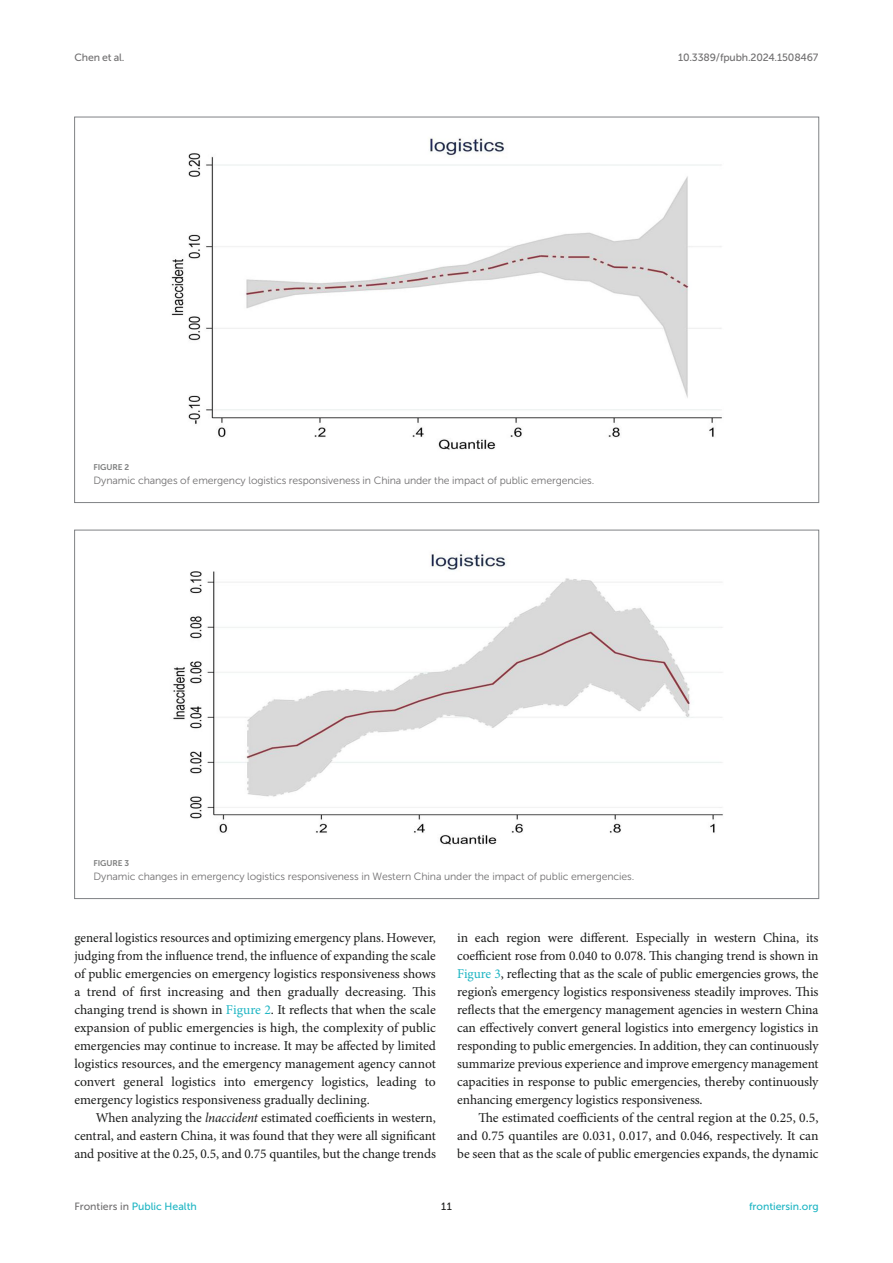
<style>
.page{position:relative;width:893px;height:1263px;background:#fff}
.page>*{position:absolute;margin:0;border:0;box-sizing:border-box;transform-origin:0 0}
.TEXT{font:13.5px/18px "Minion Pro";letter-spacing:-.005em;color:#1b1c1b;text-align:justify}
.FIG_LEG{font:10.5px "Museo Sans 300";letter-spacing:-.01em;color:#706f70}
.t1{font:10.5px "Museo Sans 500";color:#1db5c3}
.t2{font:10.5px "Museo Sans 500";letter-spacing:-.015em;color:#706f70}
.t3{font:10.5px "Museo Sans 500";color:#1b1c1b}
.FIG_HD{font:8.25px "Museo Sans 700";letter-spacing:-.01em;color:#7e7f7f}
.s1{color:#1db5c3}
.s2{font-style:italic}
.s3{color:#706f70}
</style>
<div class="page">
<img style="left:171px;top:138px;width:551px;height:312px">
<img style="left:173px;top:552px;width:550px;height:293px">
<p class="t2" style="left:74px;top:51px;width:52px">Chen et al.</p>
<p class="t2" style="left:678px;top:51px;width:142px">10.3389/fpubh.2024.1508467</p>
<p class="FIG_HD" style="left:94px;top:463px;width:37px">FIGURE 2</p>
<p class="FIG_LEG" style="left:94px;top:474px;width:502px">Dynamic changes of emergency logistics responsiveness in China under the impact of public emergencies.</p>
<p class="FIG_HD" style="left:94px;top:859px;width:37px">FIGURE 3</p>
<p class="FIG_LEG" style="left:94px;top:870px;width:542px">Dynamic changes in emergency logistics responsiveness in Western China under the impact of public emergencies.</p>
<p class="TEXT" style="left:74px;top:929px;width:363px">general logistics resources and optimizing emergency plans. However, judging from the influence trend, the influence of expanding the scale of public emergencies on emergency logistics responsiveness shows a trend of first increasing and then gradually decreasing. This changing trend is shown in <span class="s1">Figure 2</span>. It reflects that when the scale expansion of public emergencies is high, the complexity of public emergencies may continue to increase. It may be affected by limited logistics resources, and the emergency management agency cannot convert general logistics into emergency logistics, leading to emergency logistics responsiveness gradually declining.</p>
<p class="TEXT" style="left:74px;top:1109px;width:363px;text-indent:21px">When analyzing the <span class="s2">lnaccident</span> estimated coefficients in western, central, and eastern China, it was found that they were all significant and positive at the 0.25, 0.5, and 0.75 quantiles, but the change trends</p>
<p class="TEXT" style="left:457px;top:929px;width:363px">in each region were different. Especially in western China, its coefficient rose from 0.040 to 0.078. This changing trend is shown in <span class="s1">Figure 3</span>, reflecting that as the scale of public emergencies grows, the region’s emergency logistics responsiveness steadily improves. This reflects that the emergency management agencies in western China can effectively convert general logistics into emergency logistics in responding to public emergencies. In addition, they can continuously summarize previous experience and improve emergency management capacities in response to public emergencies, thereby continuously enhancing emergency logistics responsiveness.</p>
<p class="TEXT" style="left:457px;top:1109px;width:363px;text-indent:21px">The estimated coefficients of the central region at the 0.25, 0.5, and 0.75 quantiles are 0.031, 0.017, and 0.046, respectively. It can be seen that as the scale of public emergencies expands, the dynamic</p>
<p class="t1" style="left:74px;top:1200px;width:124px"><span class="s3">Frontiers in</span> Public Health</p>
<p class="t3" style="left:441px;top:1200px;width:12px">11</p>
<p class="t1" style="left:749px;top:1200px;width:71px">frontiersin.org</p>
</div>
